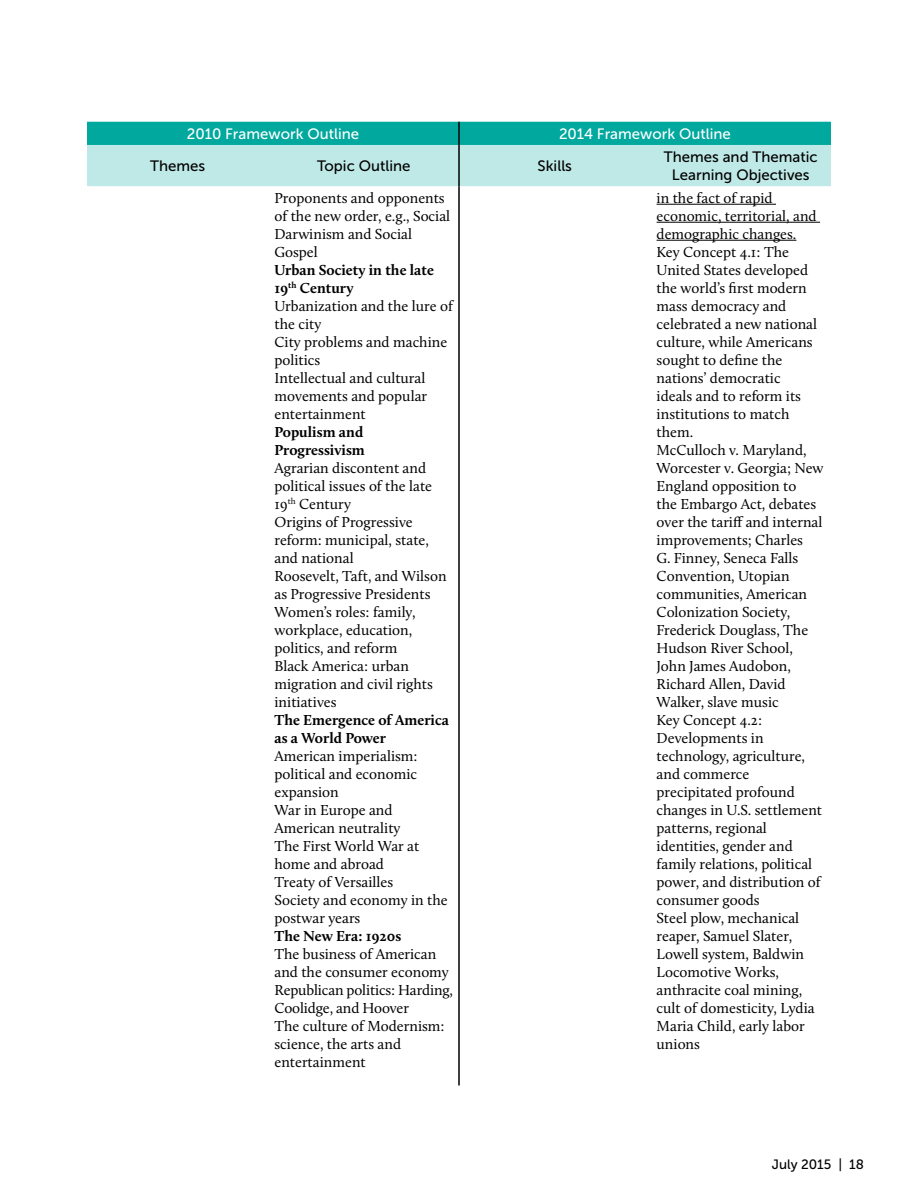
<style>
.page{position:relative;width:918px;height:1188px;background:#fff}
.page>*{position:absolute;margin:0;border:0;box-sizing:border-box;transform-origin:0 0}
.t1{font:15px/18px "Calluna";color:#000}
.t2{font:700 15px/18px "Calluna";color:#000}
.t3{font:15px/18px "Museo Sans 500";color:#000;text-align:center}
.t4{font:15px "Museo Sans 500";color:#fff}
.t5{font:13.5px "Museo Sans 500";color:#000}
.s1{font-weight:700}
</style>
<div class="page">
<svg style="left:87px;top:122px;width:744px;height:64px;background:#7ad1cc"></svg>
<hr style="left:458px;top:186px;width:2px;height:899px;background:#000">
<hr style="left:458px;top:122px;width:2px;height:23px;background:#000">
<hr style="left:458px;top:145px;width:2px;height:41px;background:#000">
<hr style="left:657px;top:204px;width:119px;height:1px;background:#000">
<hr style="left:657px;top:222px;width:163px;height:1px;background:#000">
<hr style="left:657px;top:240px;width:139px;height:1px;background:#000">
<p class="t4" style="left:187px;top:126px;width:174px">2010 Framework Outline</p>
<p class="t4" style="left:559px;top:126px;width:173px">2014 Framework Outline</p>
<p class="t3" style="left:150px;top:157px;width:57px">Themes</p>
<p class="t3" style="left:317px;top:157px;width:95px">Topic Outline</p>
<p class="t3" style="left:538px;top:157px;width:36px">Skills</p>
<p class="t3" style="left:664px;top:148px;width:155px">Themes and Thematic<br>Learning Objectives</p>
<p class="t1" style="left:274px;top:189px;width:177px">Proponents and opponents of the new order, e.g., Social<br>Darwinism and Social<br>Gospel</p>
<p class="t1" style="left:274px;top:261px;width:180px"><span class="s1">Urban Society in the late<br>19</span><sup>th</sup> <span class="s1">Century<br></span>Urbanization and the lure of the city<br>City problems and machine politics<br>Intellectual and cultural movements and popular entertainment</p>
<p class="t2" style="left:275px;top:422px;width:92px">Populism and<br>Progressivism</p>
<p class="t1" style="left:274px;top:459px;width:174px">Agrarian discontent and political issues of the late<br>19<sup>th</sup> Century<br>Origins of Progressive reform: municipal, state, and national<br>Roosevelt, Taft, and Wilson as Progressive Presidents<br>Women’s roles: family, workplace, education, politics, and reform<br>Black America: urban migration and civil rights initiatives</p>
<p class="t2" style="left:274px;top:710px;width:176px">The Emergence of America as a World Power</p>
<p class="t1" style="left:274px;top:747px;width:175px">American imperialism: political and economic expansion<br>War in Europe and<br>American neutrality<br>The First World War at home and abroad<br>Treaty of Versailles<br>Society and economy in the postwar years</p>
<p class="t2" style="left:274px;top:926px;width:128px">The New Era: 1920s</p>
<p class="t1" style="left:274px;top:945px;width:180px">The business of American and the consumer economy<br>Republican politics: Harding,<br>Coolidge, and Hoover<br>The culture of Modernism: science, the arts and entertainment</p>
<p class="t1" style="left:657px;top:189px;width:168px">in the fact of rapid economic, territorial, and demographic changes.<br>Key Concept 4.1: The<br>United States developed the world’s first modern mass democracy and celebrated a new national culture, while Americans sought to define the nations’ democratic<br>ideals and to reform its institutions to match them.<br>McCulloch v. Maryland,<br>Worcester v. Georgia; New<br>England opposition to<br>the Embargo Act, debates over the tariff and internal improvements; Charles<br>G. Finney, Seneca Falls<br>Convention, Utopian communities, American<br>Colonization Society,<br>Frederick Douglass, The<br>Hudson River School,<br>John James Audobon,<br>Richard Allen, David<br>Walker, slave music<br>Key Concept 4.2:<br>Developments in technology, agriculture, and commerce precipitated profound changes in U.S. settlement patterns, regional identities, gender and family relations, political power, and distribution of consumer goods<br>Steel plow, mechanical reaper, Samuel Slater,<br>Lowell system, Baldwin<br>Locomotive Works, anthracite coal mining, cult of domesticity, Lydia<br>Maria Child, early labor unions</p>
<p class="t5" style="left:772px;top:1157px;width:94px">July 2015 | 18</p>
</div>
